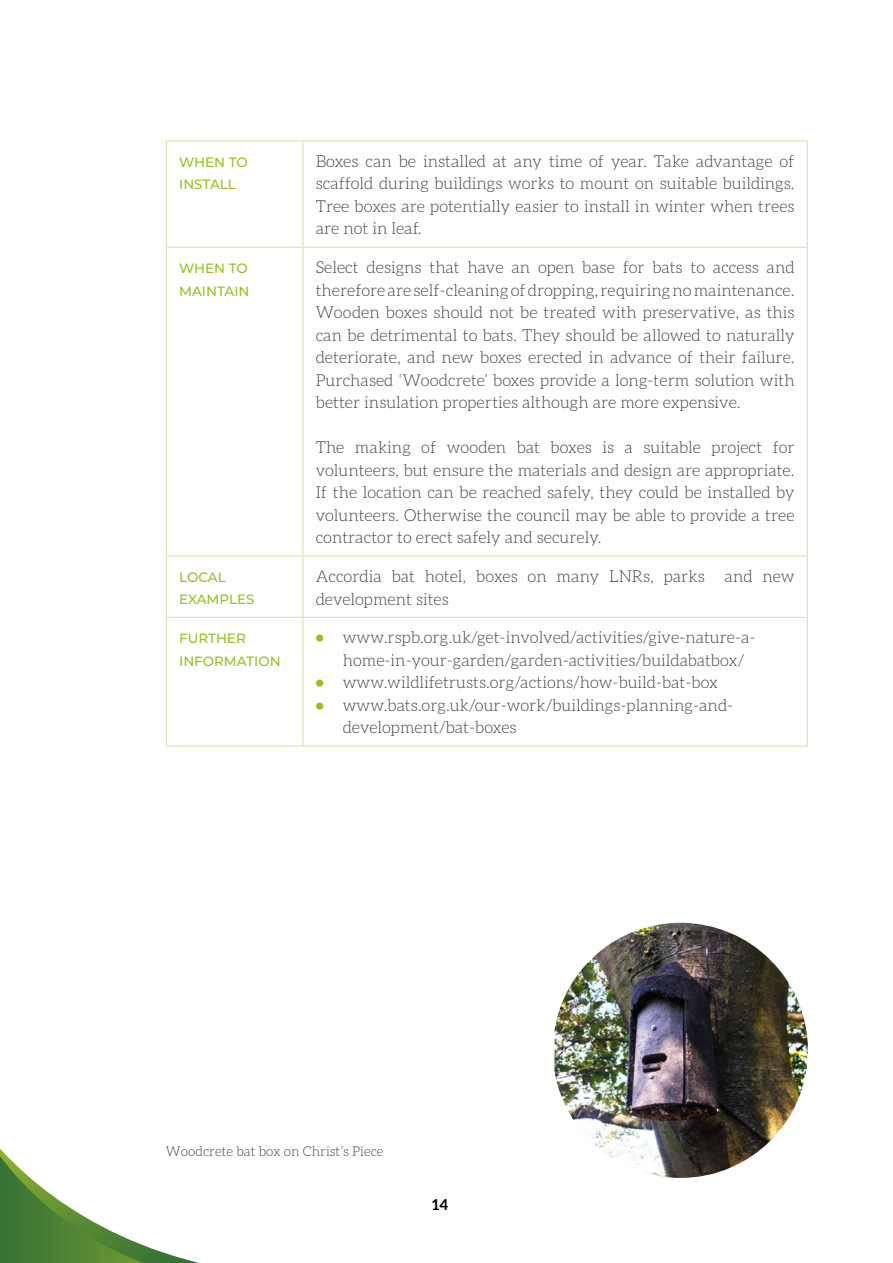
<style>
.page{position:relative;width:893px;height:1263px;background:#fff}
.page>*{position:absolute;margin:0;border:0;box-sizing:border-box;transform-origin:0 0}
.t1{font:300 16.5px/22.5px "Aleo";color:#41413f;text-align:justify}
.t2{font:700 15px "Aleo";color:#000}
.t3{font:500 13.5px/22.5px "Montserrat";color:#95c11f}
.t4{font:300 13.5px "Aleo";color:#41413f}
.s1{font-weight:700;color:#95c11f}
</style>
<div class="page">
<svg style="left:0;top:1148px;width:199px;height:115px"></svg>
<hr style="left:166px;top:140px;width:137px;height:1px;background:#d9e6b1">
<hr style="left:166px;top:141px;width:1px;height:106px;background:#d9e6b1">
<hr style="left:303px;top:140px;width:505px;height:1px;background:#d9e6b1">
<hr style="left:302px;top:141px;width:2px;height:106px;background:#d9e6b1">
<hr style="left:807px;top:141px;width:1px;height:106px;background:#d9e6b1">
<hr style="left:166px;top:247px;width:137px;height:1px;background:#d9e6b1">
<hr style="left:166px;top:248px;width:1px;height:307px;background:#d9e6b1">
<hr style="left:303px;top:247px;width:505px;height:1px;background:#d9e6b1">
<hr style="left:302px;top:248px;width:2px;height:307px;background:#d9e6b1">
<hr style="left:807px;top:248px;width:1px;height:307px;background:#d9e6b1">
<hr style="left:166px;top:555px;width:137px;height:2px;background:#d9e6b1">
<hr style="left:166px;top:557px;width:1px;height:60px;background:#d9e6b1">
<hr style="left:303px;top:555px;width:505px;height:2px;background:#d9e6b1">
<hr style="left:302px;top:557px;width:2px;height:60px;background:#d9e6b1">
<hr style="left:807px;top:557px;width:1px;height:60px;background:#d9e6b1">
<hr style="left:166px;top:617px;width:137px;height:1px;background:#d9e6b1">
<hr style="left:166px;top:618px;width:1px;height:127px;background:#d9e6b1">
<hr style="left:303px;top:617px;width:505px;height:1px;background:#d9e6b1">
<hr style="left:302px;top:618px;width:2px;height:127px;background:#d9e6b1">
<hr style="left:807px;top:618px;width:1px;height:127px;background:#d9e6b1">
<hr style="left:166px;top:745px;width:137px;height:2px;background:#d9e6b1">
<hr style="left:303px;top:745px;width:505px;height:2px;background:#d9e6b1">
<img style="left:554px;top:923px;width:254px;height:255px">
<p class="t3" style="left:179px;top:150px;width:70px">WHEN TO<br>INSTALL</p>
<p class="t1" style="left:316px;top:150px;width:480px">Boxes can be installed at any time of year. Take advantage of scaffold during buildings works to mount on suitable buildings.<br>Tree boxes are potentially easier to install in winter when trees are not in leaf.</p>
<p class="t3" style="left:179px;top:256px;width:72px">WHEN TO<br>MAINTAIN</p>
<p class="t1" style="left:316px;top:256px;width:480px">Select designs that have an open base for bats to access and therefore are self-cleaning of dropping, requiring no maintenance.<br>Wooden boxes should not be treated with preservative, as this can be detrimental to bats. They should be allowed to naturally deteriorate, and new boxes erected in advance of their failure.<br>Purchased ‘Woodcrete’ boxes provide a long-term solution with better insulation properties although are more expensive.</p>
<p class="t1" style="left:316px;top:436px;width:480px">The making of wooden bat boxes is a suitable project for volunteers, but ensure the materials and design are appropriate.<br>If the location can be reached safely, they could be installed by volunteers. Otherwise the council may be able to provide a tree contractor to erect safely and securely.</p>
<p class="t3" style="left:179px;top:565px;width:77px">LOCAL<br>EXAMPLES</p>
<p class="t1" style="left:316px;top:565px;width:480px">Accordia bat hotel, boxes on many LNRs, parks and new development sites</p>
<p class="t3" style="left:179px;top:627px;width:103px">FURTHER<br>INFORMATION</p>
<p class="t1" style="left:343px;top:626px;width:414px;text-indent:-27px"><span class="s1">•</span> www.rspb.org.uk/get-involved/activities/give-nature-a&shy;home-in-your-garden/garden-activities/buildabatbox/</p>
<p class="t1" style="left:316px;top:671px;width:404px"><span class="s1">•</span> www.wildlifetrusts.org/actions/how-build-bat-box</p>
<p class="t1" style="left:343px;top:694px;width:392px;text-indent:-27px"><span class="s1">•</span> www.bats.org.uk/our-work/buildings-planning-and&shy;development/bat-boxes</p>
<p class="t4" style="left:166px;top:1144px;width:219px">Woodcrete bat box on Christ’s Piece</p>
<p class="t2" style="left:432px;top:1195px;width:18px">14</p>
</div>
